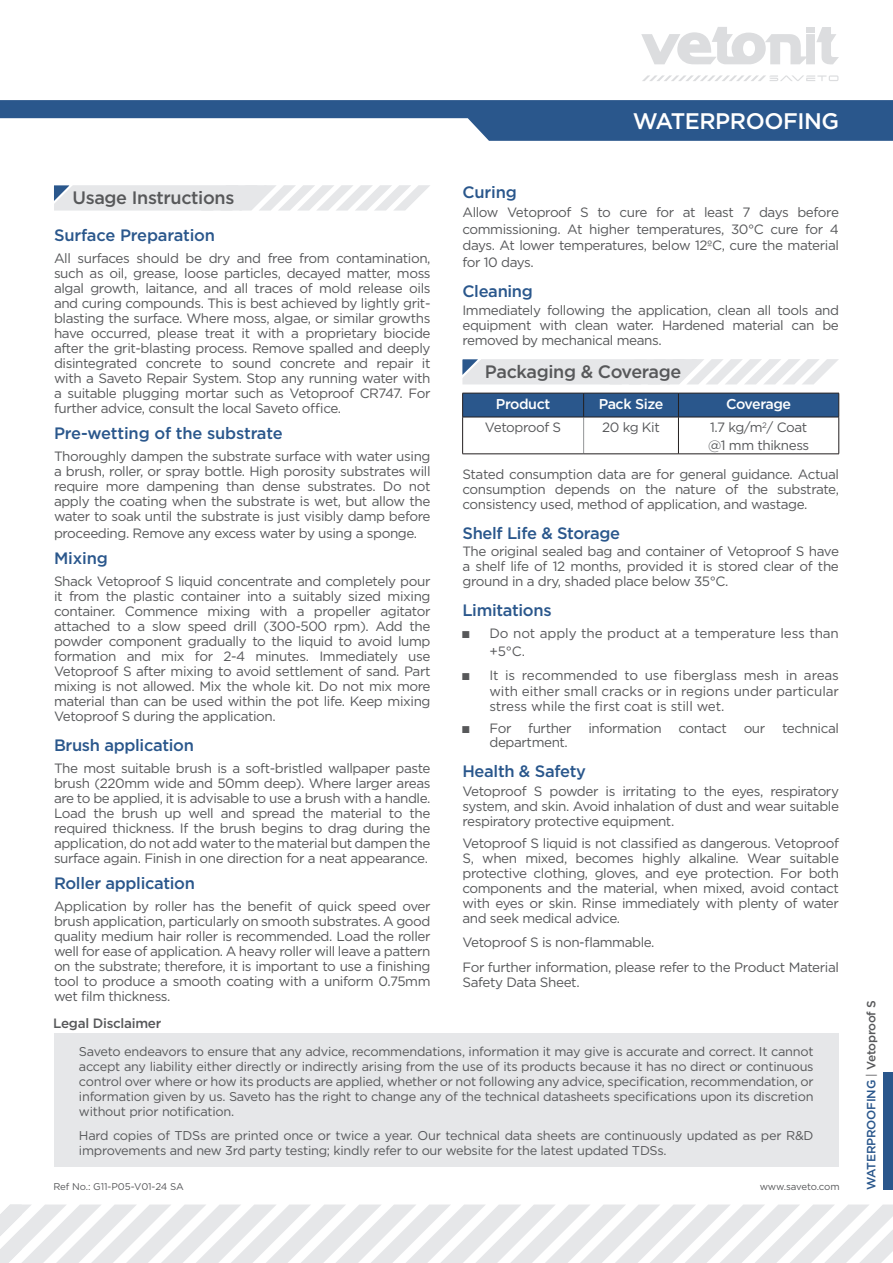
<style>
.page{position:relative;width:893px;height:1263px;background:#fff}
.page>*{position:absolute;margin:0;border:0;box-sizing:border-box;transform-origin:0 0}
.t1{font:500 22.5px "Gotham";letter-spacing:-.02em;color:#fff}
.t2{font:500 18px "Gotham";letter-spacing:-.02em;color:#57585a}
.t3{font:500 16.5px "Gotham";letter-spacing:-.02em;color:#2a578c}
.t4{font:500 14.25px "Gotham";letter-spacing:-.03em;color:#fff}
.t5{font:13.5px/15px "Gotham";letter-spacing:-.03em;color:#57585a;text-align:justify}
.t6{font:13.5px/18px "Gotham";letter-spacing:-.01em;color:#57585a}
.t7{font:500 13.5px "Gotham";letter-spacing:-.02em;color:#57585a}
.t8{font:600 13.5px "Metronic Pro";color:#57585a}
.t9{font:12.75px/15px "Gotham";letter-spacing:-.02em;color:#57585a;text-align:justify}
.t10{font:500 12px "Gotham";letter-spacing:-.02em;color:#2a578c}
.t11{font:9.75px "Gotham";letter-spacing:-.015em;color:#57585a}
.s1{font-weight:400;color:#57585a}
.s2{color:#57585a}
</style>
<div class="page">
<svg style="left:0;top:1204px;width:893px;height:59px"></svg>
<svg style="left:0;top:100px;width:893px;height:41px"></svg>
<svg style="left:54px;top:185px;width:376px;height:26px"></svg>
<hr style="left:583px;top:417px;width:1px;height:37px;background:#939598">
<svg style="left:462px;top:393px;width:377px;height:24px;background:#2a5486"></svg>
<hr style="left:462px;top:417px;width:122px;height:1px;background:#231f20">
<hr style="left:462px;top:417px;width:1px;height:37px;background:#231f20">
<hr style="left:584px;top:417px;width:94px;height:1px;background:#231f20">
<hr style="left:678px;top:417px;width:161px;height:1px;background:#231f20">
<hr style="left:678px;top:417px;width:1px;height:37px;background:#231f20">
<hr style="left:838px;top:417px;width:1px;height:37px;background:#231f20">
<hr style="left:462px;top:454px;width:122px;height:1px;background:#231f20">
<hr style="left:584px;top:454px;width:94px;height:1px;background:#231f20">
<hr style="left:678px;top:454px;width:161px;height:1px;background:#231f20">
<svg style="left:641px;top:27px;width:198px;height:38px"></svg>
<svg style="left:642px;top:75px;width:196px;height:6px"></svg>
<div style="left:883px;top:1072px;width:10px;height:117px;background:#2a578c"></div>
<svg style="left:462px;top:359px;width:377px;height:25px"></svg>
<div style="left:54px;top:1033px;width:784px;height:134px;background:#e6e7e9"></div>
<h2 class="t2" style="left:72px;top:186px;width:163px">Usage Instructions</h2>
<p class="t3" style="left:54px;top:224px;width:163px">Surface Preparation</p>
<p class="t5" style="left:54px;top:250px;width:378px">All surfaces should be dry and free from contamination, such as oil, grease, loose particles, decayed matter, moss algal growth, laitance, and all traces of mold release oils and curing compounds. This is best achieved by lightly grit&shy;blasting the surface. Where moss, algae, or similar growths have occurred, please treat it with a proprietary biocide after the grit-blasting process. Remove spalled and deeply disintegrated concrete to sound concrete and repair it with a Saveto Repair System. Stop any running water with a suitable plugging mortar such as Vetoproof CR747. For further advice, consult the local Saveto office.</p>
<p class="t3" style="left:54px;top:422px;width:230px">Pre-wetting of the substrate</p>
<p class="t5" style="left:54px;top:448px;width:378px">Thoroughly dampen the substrate surface with water using a brush, roller, or spray bottle. High porosity substrates will require more dampening than dense substrates. Do not apply the coating when the substrate is wet, but allow the water to soak until the substrate is just visibly damp before</p>
<p class="t5" style="left:54px;top:525px;width:365px">proceeding. Remove any excess water by using a sponge.</p>
<p class="t3" style="left:54px;top:547px;width:55px">Mixing</p>
<p class="t5" style="left:54px;top:574px;width:378px">Shack Vetoproof S liquid concentrate and completely pour it from the plastic container into a suitably sized mixing container. Commence mixing with a propeller agitator attached to a slow speed drill (300-500 rpm). Add the powder component gradually to the liquid to avoid lump formation and mix for 2-4 minutes. Immediately use Vetoproof S after mixing to avoid settlement of sand. Part mixing is not allowed. Mix the whole kit. Do not mix more material than can be used within the pot life. Keep mixing Vetoproof S during the application.</p>
<p class="t3" style="left:54px;top:734px;width:141px">Brush application</p>
<p class="t5" style="left:54px;top:761px;width:378px">The most suitable brush is a soft-bristled wallpaper paste brush (220mm wide and 50mm deep). Where larger areas are to be applied, it is advisable to use a brush with a handle.<br>Load the brush up well and spread the material to the required thickness. If the brush begins to drag during the application, do not add water to the material but dampen the surface again. Finish in one direction for a neat appearance.</p>
<p class="t3" style="left:54px;top:872px;width:142px">Roller application</p>
<p class="t5" style="left:54px;top:898px;width:378px">Application by roller has the benefit of quick speed over brush application, particularly on smooth substrates. A good quality medium hair roller is recommended. Load the roller well for ease of application. A heavy roller will leave a pattern on the substrate; therefore, it is important to use a finishing tool to produce a smooth coating with a uniform 0.75mm wet film thickness.</p>
<p class="t7" style="left:53px;top:1015px;width:110px">Legal Disclaimer</p>
<h1 class="t1" style="left:633px;top:106px;width:208px">WATERPROOFING</h1>
<p class="t3" style="left:462px;top:182px;width:56px">Curing</p>
<p class="t5" style="left:462px;top:204px;width:378px;line-height:16.5px">Allow Vetoproof S to cure for at least 7 days before commissioning. At higher temperatures, 30°C cure for 4 days. At lower temperatures, below 12ºC, cure the material for 10 days.</p>
<p class="t3" style="left:462px;top:281px;width:72px">Cleaning</p>
<p class="t5" style="left:462px;top:302px;width:378px">Immediately following the application, clean all tools and equipment with clean water. Hardened material can be removed by mechanical means.</p>
<h2 class="t2" style="left:485px;top:359px;width:198px">Packaging &amp; Coverage</h2>
<p class="t4" style="left:496px;top:394px;width:56px">Product</p>
<p class="t4" style="left:599px;top:394px;width:66px">Pack Size</p>
<p class="t4" style="left:726px;top:394px;width:67px">Coverage</p>
<p class="t5" style="left:485px;top:419px;width:78px">Vetoproof S</p>
<p class="t5" style="left:602px;top:419px;width:59px">20 kg Kit</p>
<p class="t5" style="left:708px;top:418px;width:103px;line-height:17.5px">1.7 kg/m<sup>2</sup>/ Coat @1 mm thikness</p>
<p class="t5" style="left:462px;top:466px;width:378px">Stated consumption data are for general guidance. Actual consumption depends on the nature of the substrate, consistency used, method of application, and wastage.</p>
<p class="t3" style="left:462px;top:522px;width:159px">Shelf Life &amp; Storage</p>
<p class="t5" style="left:462px;top:543px;width:378px">The original sealed bag and container of Vetoproof S have a shelf life of 12 months, provided it is stored clear of the ground in a dry, shaded place below 35°C.</p>
<p class="t3" style="left:462px;top:599px;width:91px">Limitations</p>
<p class="t8" style="left:462px;top:627px;width:8px">u</p>
<p class="t6" style="left:489px;top:624px;width:351px">Do not apply the product at a temperature less than +5°C.</p>
<p class="t8" style="left:462px;top:668px;width:8px">u</p>
<p class="t6" style="left:489px;top:666px;width:351px;line-height:16.5px">It is recommended to use fiberglass mesh in areas with either small cracks or in regions under particular</p>
<p class="t6" style="left:489px;top:697px;width:236px">stress while the first coat is still wet.</p>
<p class="t8" style="left:462px;top:722px;width:8px">u</p>
<p class="t5" style="left:489px;top:721px;width:351px;line-height:14.2px">For further information contact our technical department.</p>
<p class="t3" style="left:462px;top:761px;width:125px">Health &amp; Safety</p>
<p class="t5" style="left:462px;top:784px;width:378px">Vetoproof S powder is irritating to the eyes, respiratory system, and skin. Avoid inhalation of dust and wear suitable respiratory protective equipment.</p>
<p class="t5" style="left:462px;top:836px;width:378px">Vetoproof S liquid is not classified as dangerous. Vetoproof S, when mixed, becomes highly alkaline. Wear suitable protective clothing, gloves, and eye protection. For both components and the material, when mixed, avoid contact with eyes or skin. Rinse immediately with plenty of water and seek medical advice.</p>
<p class="t5" style="left:462px;top:929px;width:378px;line-height:25px">Vetoproof S is non-flammable.<br>For further information, please refer to the Product Material</p>
<p class="t5" style="left:462px;top:974px;width:119px">Safety Data Sheet.</p>
<p class="t9" style="left:79px;top:1044px;width:736px">Saveto endeavors to ensure that any advice, recommendations, information it may give is accurate and correct. It cannot accept any liability either directly or indirectly arising from the use of its products because it has no direct or continuous control over where or how its products are applied, whether or not following any advice, specification, recommendation, or information given by us. Saveto has the right to change any of the technical datasheets specifications upon its discretion without prior notification.</p>
<p class="t9" style="left:79px;top:1127px;width:736px">Hard copies of TDSs are printed once or twice a year. Our technical data sheets are continuously updated as per R&amp;D improvements and new 3rd party testing; kindly refer to our website for the latest updated TDSs.</p>
<p class="t11" style="left:53px;top:1180px;width:132px">Ref No.: G11-P05-V01-24 SA</p>
<p class="t11" style="left:760px;top:1180px;width:82px">www.saveto.com</p>
<p class="t10" style="left:863px;top:1190px;width:191px;rotate:-90deg">WATERPROOFING <span class="s1">|</span> <span class="s2">Vetoproof S</span></p>
</div>
